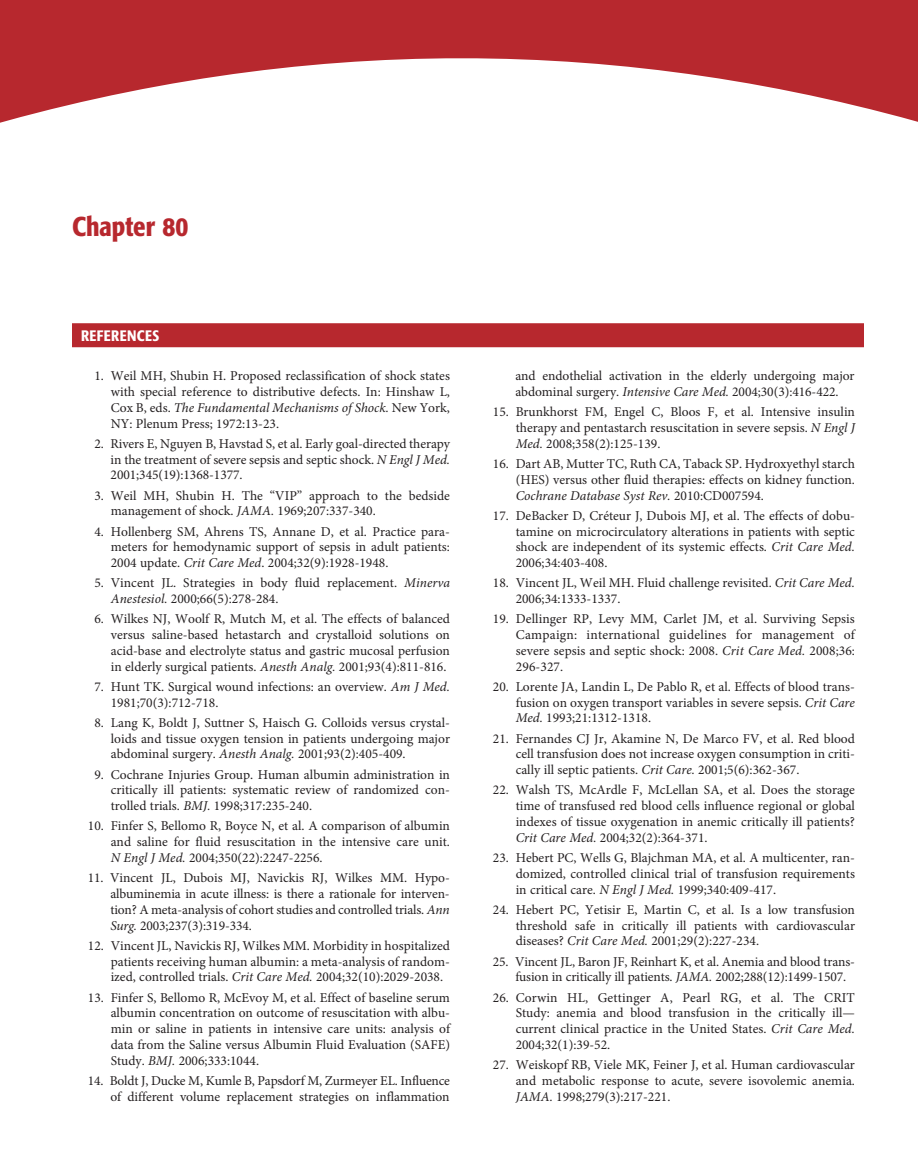
<style>
.page{position:relative;width:918px;height:1175px;background:#fff}
.page>*{position:absolute;margin:0;border:0;box-sizing:border-box;transform-origin:0 0}
.t1{font:500 condensed 27px "Formata";color:#b7282e}
.t2{font:500 condensed 15px "Formata";letter-spacing:.03em;color:#fff}
.t3{font:13.5px/15.8px "Minion Pro";color:#231f20;text-align:justify}
.s1{font-style:italic}
</style>
<div class="page">
<svg style="left:0;top:0;width:918px;height:123px;fill:#b7282e"></svg>
<div style="left:72px;top:323px;width:792px;height:24px;background:#b7282e"></div>
<h1 class="t1" style="left:72px;top:215px;width:118px">Chapter 80</h1>
<p class="t2" style="left:81px;top:329px;width:80px">REFERENCES</p>
<p class="t3" style="left:111px;top:369px;width:341px;text-indent:-16px">1. Weil MH, Shubin H. Proposed reclassification of shock states with special reference to distributive defects. In: Hinshaw L, Cox B, eds. <span class="s1">The Fundamental Mechanisms of Shock.</span> New York, NY: Plenum Press; 1972:13-23.</p>
<p class="t3" style="left:111px;top:436px;width:341px;text-indent:-16px">2. Rivers E, Nguyen B, Havstad S, et al. Early goal-directed therapy in the treatment of severe sepsis and septic shock. <span class="s1">N Engl J Med.<br></span>2001;345(19):1368-1377.</p>
<p class="t3" style="left:111px;top:488px;width:341px;text-indent:-16px">3. Weil MH, Shubin H. The “VIP” approach to the bedside management of shock. <span class="s1">JAMA.</span> 1969;207:337-340.</p>
<p class="t3" style="left:111px;top:524px;width:341px;text-indent:-16px">4. Hollenberg SM, Ahrens TS, Annane D, et al. Practice para&shy;meters for hemodynamic support of sepsis in adult patients:<br>2004 update. <span class="s1">Crit Care Med</span>. 2004;32(9):1928-1948.</p>
<p class="t3" style="left:111px;top:576px;width:341px;text-indent:-16px">5. Vincent JL. Strategies in body fluid replacement. <span class="s1">Minerva<br>Anestesiol.</span> 2000;66(5):278-284.</p>
<p class="t3" style="left:111px;top:612px;width:341px;text-indent:-16px">6. Wilkes NJ, Woolf R, Mutch M, et al. The effects of balanced versus saline-based hetastarch and crystalloid solutions on acid-base and electrolyte status and gastric mucosal perfusion in elderly surgical patients. <span class="s1">Anesth Analg.</span> 2001;93(4):811-816.</p>
<p class="t3" style="left:111px;top:679px;width:341px;text-indent:-16px">7. Hunt TK. Surgical wound infections: an overview. <span class="s1">Am J Med.<br></span>1981;70(3):712-718.</p>
<p class="t3" style="left:111px;top:715px;width:341px;text-indent:-16px">8. Lang K, Boldt J, Suttner S, Haisch G. Colloids versus crystal&shy;loids and tissue oxygen tension in patients undergoing major abdominal surgery. <span class="s1">Anesth Analg.</span> 2001;93(2):405-409.</p>
<p class="t3" style="left:111px;top:767px;width:341px;text-indent:-16px">9. Cochrane Injuries Group. Human albumin administration in critically ill patients: systematic review of randomized con&shy;trolled trials. <span class="s1">BMJ.</span> 1998;317:235-240.</p>
<p class="t3" style="left:111px;top:819px;width:341px;text-indent:-23px">10. Finfer S, Bellomo R, Boyce N, et al. A comparison of albumin and saline for fluid resuscitation in the intensive care unit.<br><span class="s1">N Engl J Med.</span> 2004;350(22):2247-2256.</p>
<p class="t3" style="left:110px;top:871px;width:341px;text-indent:-23px">11. Vincent JL, Dubois MJ, Navickis RJ, Wilkes MM. Hypo&shy;albuminemia in acute illness: is there a rationale for interven&shy;tion? A meta-analysis of cohort studies and controlled trials. <span class="s1">Ann Surg.</span> 2003;237(3):319-334.</p>
<p class="t3" style="left:111px;top:938px;width:341px;text-indent:-23px">12. Vincent JL, Navickis RJ, Wilkes MM. Morbidity in hospitalized patients receiving human albumin: a meta-analysis of random&shy;ized, controlled trials. <span class="s1">Crit Care Med.</span> 2004;32(10):2029-2038.</p>
<p class="t3" style="left:111px;top:990px;width:341px;text-indent:-23px">13. Finfer S, Bellomo R, McEvoy M, et al. Effect of baseline serum albumin concentration on outcome of resuscitation with albu&shy;min or saline in patients in intensive care units: analysis of data from the Saline versus Albumin Fluid Evaluation (SAFE)<br>Study. <span class="s1">BMJ.</span> 2006;333:1044.</p>
<p class="t3" style="left:88px;top:1073px;width:364px;text-align:right">14. Boldt J, Ducke M, Kumle B, Papsdorf M, Zurmeyer EL. Influence of different volume replacement strategies on inflammation</p>
<p class="t3" style="left:515px;top:369px;width:341px">and endothelial activation in the elderly undergoing major abdominal surgery. <span class="s1">Intensive Care Med.</span> 2004;30(3):416-422.</p>
<p class="t3" style="left:516px;top:405px;width:341px;text-indent:-23px">15. Brunkhorst FM, Engel C, Bloos F, et al. Intensive insulin therapy and pentastarch resuscitation in severe sepsis. <span class="s1">N Engl J Med.</span> 2008;358(2):125-139.</p>
<p class="t3" style="left:516px;top:457px;width:341px;text-indent:-23px">16. Dart AB, Mutter TC, Ruth CA, Taback SP. Hydroxyethyl starch (HES) versus other fluid therapies: effects on kidney function.<br><span class="s1">Cochrane Database Syst Rev.</span> 2010:CD007594.</p>
<p class="t3" style="left:516px;top:508px;width:341px;text-indent:-23px">17. DeBacker D, Créteur J, Dubois MJ, et al. The effects of dobu&shy;tamine on microcirculatory alterations in patients with septic shock are independent of its systemic effects. <span class="s1">Crit Care Med.<br></span>2006;34:403-408.</p>
<p class="t3" style="left:516px;top:576px;width:341px;text-indent:-23px">18. Vincent JL, Weil MH. Fluid challenge revisited. <span class="s1">Crit Care Med.<br></span>2006;34:1333-1337.</p>
<p class="t3" style="left:516px;top:612px;width:341px;text-indent:-23px">19. Dellinger RP, Levy MM, Carlet JM, et al. Surviving Sepsis Campaign: international guidelines for management of severe sepsis and septic shock: 2008. <span class="s1">Crit Care Med.</span> 2008;36:<br>296-327.</p>
<p class="t3" style="left:516px;top:679px;width:341px;text-indent:-23px">20. Lorente JA, Landin L, De Pablo R, et al. Effects of blood trans&shy;fusion on oxygen transport variables in severe sepsis. <span class="s1">Crit Care Med.</span> 1993;21:1312-1318.</p>
<p class="t3" style="left:516px;top:731px;width:341px;text-indent:-23px">21. Fernandes CJ Jr, Akamine N, De Marco FV, et al. Red blood cell transfusion does not increase oxygen consumption in criti&shy;cally ill septic patients. <span class="s1">Crit Care.</span> 2001;5(6):362-367.</p>
<p class="t3" style="left:516px;top:783px;width:341px;text-indent:-23px">22. Walsh TS, McArdle F, McLellan SA, et al. Does the storage time of transfused red blood cells influence regional or global indexes of tissue oxygenation in anemic critically ill patients?<br><span class="s1">Crit Care Med.</span> 2004;32(2):364-371.</p>
<p class="t3" style="left:516px;top:851px;width:341px;text-indent:-23px">23. Hebert PC, Wells G, Blajchman MA, et al. A multicenter, ran&shy;domized, controlled clinical trial of transfusion requirements in critical care. <span class="s1">N Engl J Med.</span> 1999;340:409-417.</p>
<p class="t3" style="left:516px;top:902px;width:341px;text-indent:-23px">24. Hebert PC, Yetisir E, Martin C, et al. Is a low transfusion threshold safe in critically ill patients with cardiovascular diseases? <span class="s1">Crit Care Med.</span> 2001;29(2):227-234.</p>
<p class="t3" style="left:515px;top:954px;width:341px;text-indent:-23px">25. Vincent JL, Baron JF, Reinhart K, et al. Anemia and blood trans&shy;fusion in critically ill patients. <span class="s1">JAMA.</span> 2002;288(12):1499-1507.</p>
<p class="t3" style="left:516px;top:990px;width:341px;text-indent:-23px">26. Corwin HL, Gettinger A, Pearl RG, et al. The CRIT Study: anemia and blood transfusion in the critically ill— current clinical practice in the United States. <span class="s1">Crit Care Med.<br></span>2004;32(1):39-52.</p>
<p class="t3" style="left:516px;top:1057px;width:341px;text-indent:-23px">27. Weiskopf RB, Viele MK, Feiner J, et al. Human cardiovascular and metabolic response to acute, severe isovolemic anemia.<br><span class="s1">JAMA.</span> 1998;279(3):217-221.</p>
</div>
